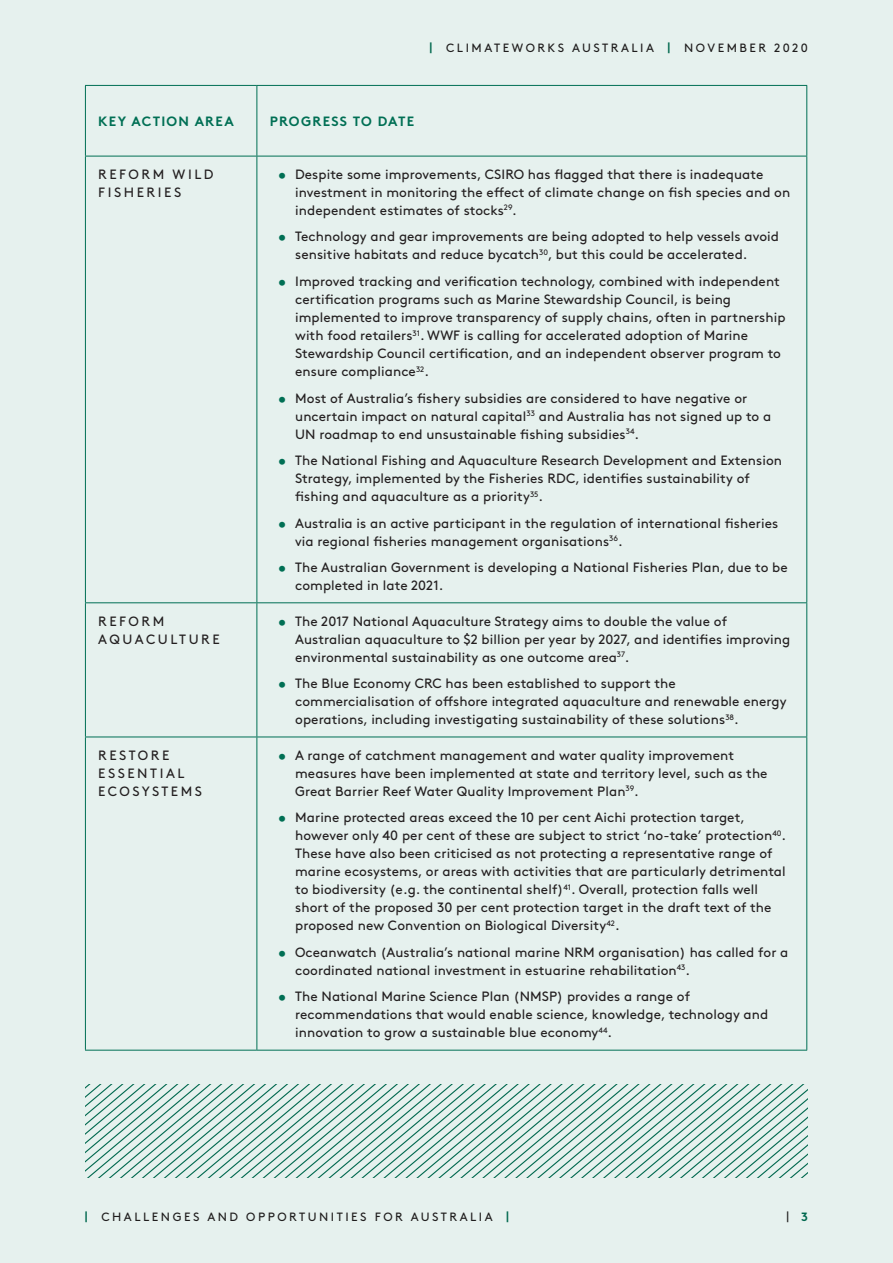
<style>
.page{position:relative;width:893px;height:1263px;background:#e6f1ee}
.page>*{position:absolute;margin:0;border:0;box-sizing:border-box;transform-origin:0 0}
.t1{font:13.5px/18px "Brown Pro";letter-spacing:.005em;color:#231f20}
.t2{font:13.5px/18px "Brown Pro";letter-spacing:.19em;color:#231f20}
.t3{font:700 13.5px "Brown Pro";letter-spacing:.09em;color:#006f54}
.t4{font:12px "Brown Std";letter-spacing:.21em;color:#231f20}
.s1{font-weight:700;color:#006f54}
</style>
<div class="page">
<hr style="left:85px;top:85px;width:172px;height:1px;background:#006f54">
<hr style="left:85px;top:86px;width:1px;height:70px;background:#006f54">
<hr style="left:257px;top:85px;width:550px;height:1px;background:#006f54">
<hr style="left:256px;top:86px;width:1px;height:70px;background:#006f54">
<hr style="left:806px;top:86px;width:1px;height:70px;background:#006f54">
<hr style="left:85px;top:156px;width:172px;height:1px;background:#006f54">
<hr style="left:85px;top:156px;width:1px;height:446px;background:#006f54">
<hr style="left:257px;top:156px;width:550px;height:1px;background:#006f54">
<hr style="left:256px;top:156px;width:1px;height:446px;background:#006f54">
<hr style="left:806px;top:156px;width:1px;height:446px;background:#006f54">
<hr style="left:85px;top:602px;width:172px;height:1px;background:#006f54">
<hr style="left:85px;top:603px;width:1px;height:134px;background:#006f54">
<hr style="left:257px;top:602px;width:550px;height:1px;background:#006f54">
<hr style="left:256px;top:603px;width:1px;height:134px;background:#006f54">
<hr style="left:806px;top:603px;width:1px;height:134px;background:#006f54">
<hr style="left:85px;top:737px;width:172px;height:1px;background:#006f54">
<hr style="left:85px;top:737px;width:1px;height:313px;background:#006f54">
<hr style="left:257px;top:737px;width:550px;height:1px;background:#006f54">
<hr style="left:256px;top:737px;width:1px;height:313px;background:#006f54">
<hr style="left:806px;top:737px;width:1px;height:313px;background:#006f54">
<hr style="left:85px;top:1050px;width:172px;height:1px;background:#006f54">
<hr style="left:257px;top:1050px;width:550px;height:1px;background:#006f54">
<svg style="left:85px;top:1084px;width:723px;height:94px"></svg>
<p class="t4" style="left:430px;top:42px;width:380px"><span class="s1">|</span> CLIMATEWORKS AUSTRALIA <span class="s1">|</span> NOVEMBER 2020</p>
<p class="t3" style="left:98px;top:116px;width:137px">KEY ACTION AREA</p>
<p class="t3" style="left:270px;top:116px;width:146px">PROGRESS TO DATE</p>
<p class="t2" style="left:98px;top:166px;width:117px">REFORM WILD<br>FISHERIES</p>
<p class="t1" style="left:295px;top:166px;width:497px;text-indent:-17px"><span class="s1">•</span> Despite some improvements, CSIRO has flagged that there is inadequate investment in monitoring the effect of climate change on fish species and on independent estimates of stocks<sup>29</sup>.</p>
<p class="t1" style="left:295px;top:229px;width:485px;text-indent:-17px"><span class="s1">•</span> Technology and gear improvements are being adopted to help vessels avoid sensitive habitats and reduce bycatch<sup>30</sup>, but this could be accelerated.</p>
<p class="t1" style="left:295px;top:273px;width:492px;text-indent:-17px"><span class="s1">•</span> Improved tracking and verification technology, combined with independent certification programs such as Marine Stewardship Council, is being implemented to improve transparency of supply chains, often in partnership with food retailers<sup>31</sup>. WWF is calling for accelerated adoption of Marine Stewardship Council certification, and an independent observer program to ensure compliance<sup>32</sup>.</p>
<p class="t1" style="left:295px;top:390px;width:478px;text-indent:-17px"><span class="s1">•</span> Most of Australia’s fishery subsidies are considered to have negative or uncertain impact on natural capital<sup>33</sup> and Australia has not signed up to a<br>UN roadmap to end unsustainable fishing subsidies<sup>34</sup>.</p>
<p class="t1" style="left:295px;top:452px;width:488px;text-indent:-17px"><span class="s1">•</span> The National Fishing and Aquaculture Research Development and Extension<br>Strategy, implemented by the Fisheries RDC, identifies sustainability of fishing and aquaculture as a priority<sup>35</sup>.</p>
<p class="t1" style="left:295px;top:515px;width:485px;text-indent:-17px"><span class="s1">•</span> Australia is an active participant in the regulation of international fisheries via regional fisheries management organisations<sup>36</sup>.</p>
<p class="t1" style="left:295px;top:559px;width:494px;text-indent:-17px"><span class="s1">•</span> The Australian Government is developing a National Fisheries Plan, due to be completed in late 2021.</p>
<p class="t2" style="left:98px;top:613px;width:123px">REFORM<br>AQUACULTURE</p>
<p class="t1" style="left:295px;top:613px;width:497px;text-indent:-17px"><span class="s1">•</span> The 2017 National Aquaculture Strategy aims to double the value of<br>Australian aquaculture to $2 billion per year by 2027, and identifies improving environmental sustainability as one outcome area<sup>37</sup>.</p>
<p class="t1" style="left:295px;top:675px;width:493px;text-indent:-17px"><span class="s1">•</span> The Blue Economy CRC has been established to support the commercialisation of offshore integrated aquaculture and renewable energy operations, including investigating sustainability of these solutions<sup>38</sup>.</p>
<p class="t2" style="left:98px;top:747px;width:105px">RESTORE<br>ESSENTIAL<br>ECOSYSTEMS</p>
<p class="t1" style="left:295px;top:747px;width:474px;text-indent:-17px"><span class="s1">•</span> A range of catchment management and water quality improvement measures have been implemented at state and territory level, such as the<br>Great Barrier Reef Water Quality Improvement Plan<sup>39</sup>.</p>
<p class="t1" style="left:295px;top:809px;width:492px;text-indent:-17px"><span class="s1">•</span> Marine protected areas exceed the 10 per cent Aichi protection target, however only 40 per cent of these are subject to strict ‘no-take’ protection<sup>40</sup>.<br>These have also been criticised as not protecting a representative range of marine ecosystems, or areas with activities that are particularly detrimental to biodiversity (e.g. the continental shelf)<sup>41</sup>. Overall, protection falls well short of the proposed 30 per cent protection target in the draft text of the proposed new Convention on Biological Diversity<sup>42</sup>.</p>
<p class="t1" style="left:295px;top:944px;width:495px;text-indent:-17px"><span class="s1">•</span> Oceanwatch (Australia’s national marine NRM organisation) has called for a coordinated national investment in estuarine rehabilitation<sup>43</sup>.</p>
<p class="t1" style="left:295px;top:988px;width:475px;text-indent:-17px"><span class="s1">•</span> The National Marine Science Plan (NMSP) provides a range of recommendations that would enable science, knowledge, technology and innovation to grow a sustainable blue economy<sup>44</sup>.</p>
<p class="t4" style="left:85px;top:1211px;width:426px"><span class="s1">|</span> CHALLENGES AND OPPORTUNITIES FOR AUSTRALIA <span class="s1">|</span></p>
<p class="t4" style="left:787px;top:1211px;width:23px">| <span class="s1">3</span></p>
</div>
